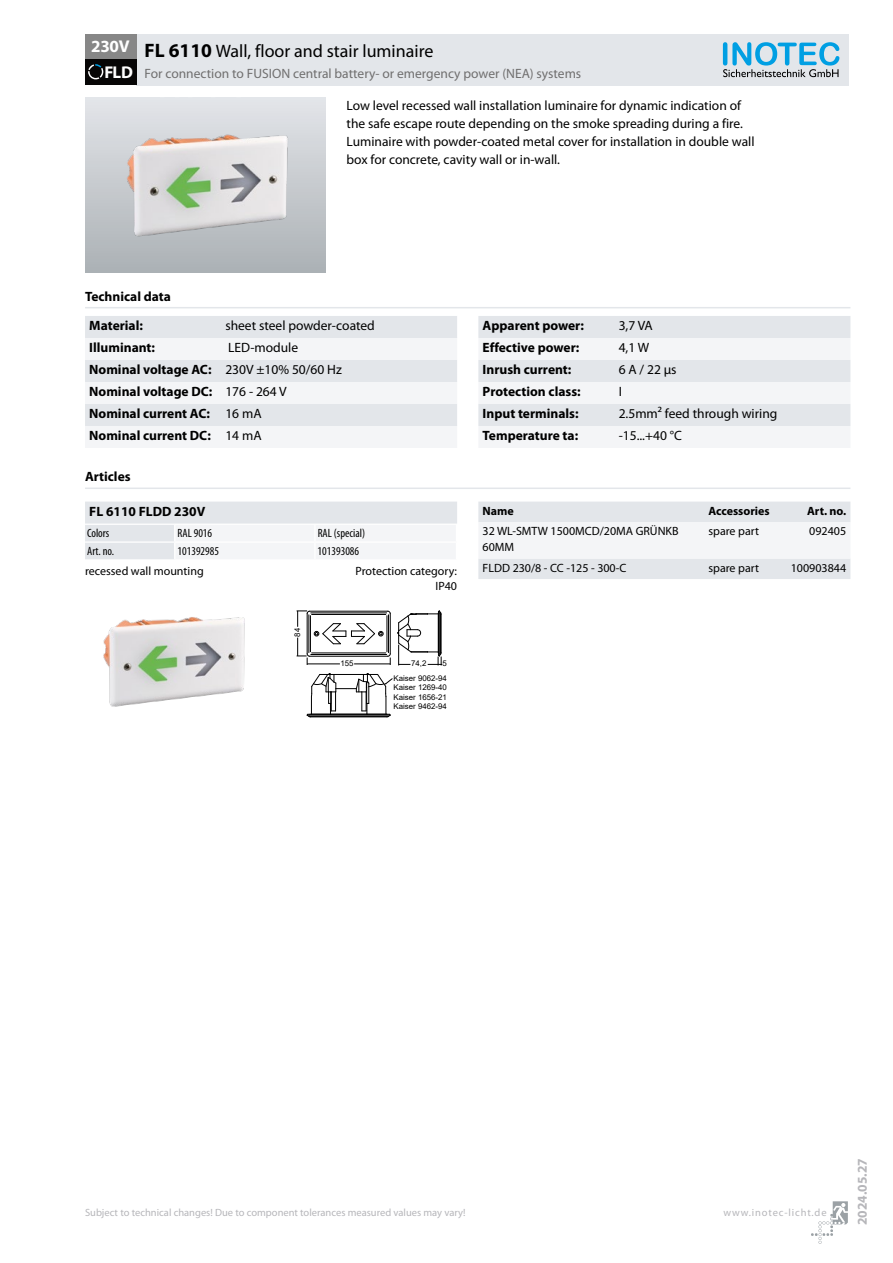
<style>
.page{position:relative;width:893px;height:1263px;background:#fff}
.page>*{position:absolute;margin:0;border:0;box-sizing:border-box;transform-origin:0 0}
.t1{font:18px "Myriad Pro";color:#000}
.t2{font:700 17.1px/25.5px "Myriad Pro";letter-spacing:-.01em;color:#fff;text-align:right}
.t3{font:13.5px/18px "Myriad Pro";color:#000}
.t4{font:700 13.5px/22px "Myriad Pro";color:#000}
.t5{font:13.5px "Myriad Pro";color:#706f6f}
.t6{font:700 13.5px "Myriad Pro";color:#b6b6ba}
.t7{font:12px/14.4px "Myriad Pro";color:#000;text-align:right}
.t8{font:condensed 12px "Myriad Pro";color:#000}
.t9{font:700 12px "Myriad Pro";color:#000}
.t10{font:10.5px "Myriad Pro";color:#b6b6ba}
.t11{font:10.5px "Myriad Pro";letter-spacing:.08em;color:#b6b6ba}
.t12{font:7.95px/9.4px "Arial";color:#000;text-align:justify}
.s1{font-weight:700;font-size:19.5px}
.s2{font-weight:400}
</style>
<div class="page">
<svg style="left:811px;top:1201px;width:37px;height:43px"></svg>
<div style="left:85px;top:98px;width:240px;height:174px;background:linear-gradient(to bottom,#e3e5e9,#acb1b5)"></div>
<img style="left:106px;top:120px;width:198px;height:125px">
<svg style="left:85px;top:316px;width:372px;height:132px"></svg>
<svg style="left:478px;top:316px;width:372px;height:132px"></svg>
<hr style="left:85px;top:307px;width:765px;height:1px;background:#e3e6ea">
<hr style="left:85px;top:487px;width:765px;height:2px;background:#e3e6ea">
<svg style="left:85px;top:502px;width:372px;height:57px"></svg>
<img style="left:103px;top:617px;width:142px;height:90px">
<hr style="left:310px;top:717px;width:77px;height:1px;background:#000">
<svg style="left:397px;top:610px;width:45px;height:55px"></svg>
<svg style="left:297px;top:611px;width:94px;height:54px"></svg>
<svg style="left:306px;top:673px;width:87px;height:44px"></svg>
<div style="left:136px;top:34px;width:712px;height:51px;background:#e3e6ea"></div>
<div style="left:85px;top:34px;width:51px;height:26px;background:#878787"></div>
<div style="left:85px;top:60px;width:51px;height:25px;background:#070606"></div>
<svg style="left:88px;top:64px;width:15px;height:15px"></svg>
<svg style="left:723px;top:42px;width:116px;height:35px"></svg>
<svg style="left:478px;top:502px;width:372px;height:77px"></svg>
<p class="t2" style="left:91px;top:33px;width:43px">230V<br>FLD</p>
<h1 class="t1" style="left:145px;top:40px;width:290px"><span class="s1">FL 6110</span> Wall, floor and stair luminaire</h1>
<p class="t5" style="left:145px;top:65px;width:438px">For connection to FUSION central battery- or emergency power (NEA) systems</p>
<p class="t3" style="left:347px;top:96px;width:409px">Low level recessed wall installation luminaire for dynamic indication of the safe escape route depending on the smoke spreading during a fire.<br>Luminaire with powder-coated metal cover for installation in double wall box for concrete, cavity wall or in-wall.</p>
<p class="t4" style="left:85px;top:285px;width:87px">Technical data</p>
<p class="t4" style="left:89px;top:314px;width:55px">Material:</p>
<p class="t3" style="left:225px;top:317px;width:151px">sheet steel powder-coated</p>
<p class="t4" style="left:89px;top:336px;width:67px">Illuminant:</p>
<p class="t4" style="left:89px;top:336px;width:254px;text-indent:139px"><span class="s2">LED-module<br></span>Nominal voltage AC: <span class="s2">230V ±10% 50/60 Hz<br></span>Nominal voltage DC: <span class="s2">176 - 264 V<br></span>Nominal current AC: <span class="s2">16 mA<br></span>Nominal current DC: <span class="s2">14 mA</span></p>
<p class="t4" style="left:85px;top:465px;width:47px">Articles</p>
<p class="t4" style="left:89px;top:500px;width:118px">FL 6110 FLDD 230V</p>
<p class="t8" style="left:87px;top:526px;width:24px">Colors</p>
<p class="t8" style="left:178px;top:526px;width:36px">RAL 9016</p>
<p class="t8" style="left:318px;top:526px;width:49px">RAL (special)</p>
<p class="t8" style="left:87px;top:544px;width:28px">Art. no.</p>
<p class="t8" style="left:178px;top:544px;width:43px">101392985</p>
<p class="t8" style="left:318px;top:544px;width:43px">101393086</p>
<p class="t7" style="left:85px;top:564px;width:120px">recessed wall mounting</p>
<p class="t7" style="left:355px;top:564px;width:103px">Protection category:<br>IP40</p>
<p class="t12" style="left:293px;top:637px;width:10px;rotate:-90deg">84</p>
<p class="t12" style="left:341px;top:658px;width:15px">155</p>
<p class="t12" style="left:411px;top:659px;width:17px">74,2</p>
<p class="t12" style="left:443px;top:659px;width:6px">5</p>
<p class="t12" style="left:393px;top:673px;width:55px">Kaiser 9062-94<br>Kaiser 1269-40<br>Kaiser 1656-21<br>Kaiser 9462-94</p>
<p class="t4" style="left:483px;top:314px;width:103px">Apparent power:</p>
<p class="t3" style="left:619px;top:317px;width:36px">3,7 VA</p>
<p class="t4" style="left:483px;top:336px;width:98px">Effective power:</p>
<p class="t3" style="left:619px;top:339px;width:32px">4,1 W</p>
<p class="t4" style="left:483px;top:358px;width:90px">Inrush current:</p>
<p class="t3" style="left:619px;top:361px;width:59px">6 A / 22 µs</p>
<p class="t4" style="left:483px;top:380px;width:100px">Protection class:</p>
<p class="t3" style="left:619px;top:383px;width:5px">I</p>
<p class="t4" style="left:483px;top:402px;width:97px">Input terminals:</p>
<p class="t3" style="left:619px;top:405px;width:160px">2.5mm² feed through wiring</p>
<p class="t4" style="left:483px;top:424px;width:97px">Temperature ta:</p>
<p class="t3" style="left:619px;top:427px;width:65px">-15...+40 °C</p>
<p class="t9" style="left:483px;top:503px;width:33px">Name</p>
<p class="t9" style="left:708px;top:503px;width:63px">Accessories</p>
<p class="t9" style="left:807px;top:503px;width:41px">Art. no.</p>
<p class="t7" style="left:483px;top:523px;width:197px;line-height:15.9px;text-align:left">32 WL-SMTW 1500MCD/20MA GRÜNKB<br>60MM</p>
<p class="t7" style="left:708px;top:524px;width:52px">spare part</p>
<p class="t7" style="left:809px;top:524px;width:38px">092405</p>
<p class="t7" style="left:483px;top:560px;width:145px">FLDD 230/8 - CC -125 - 300-C</p>
<p class="t7" style="left:708px;top:560px;width:52px">spare part</p>
<p class="t7" style="left:791px;top:560px;width:57px">100903844</p>
<p class="t10" style="left:85px;top:1205px;width:382px">Subject to technical changes! Due to component tolerances measured values may vary!</p>
<p class="t11" style="left:723px;top:1205px;width:105px">www.inotec-licht.de</p>
<p class="t6" style="left:854px;top:1225px;width:68px;rotate:-90deg">2024.05.27</p>
</div>
